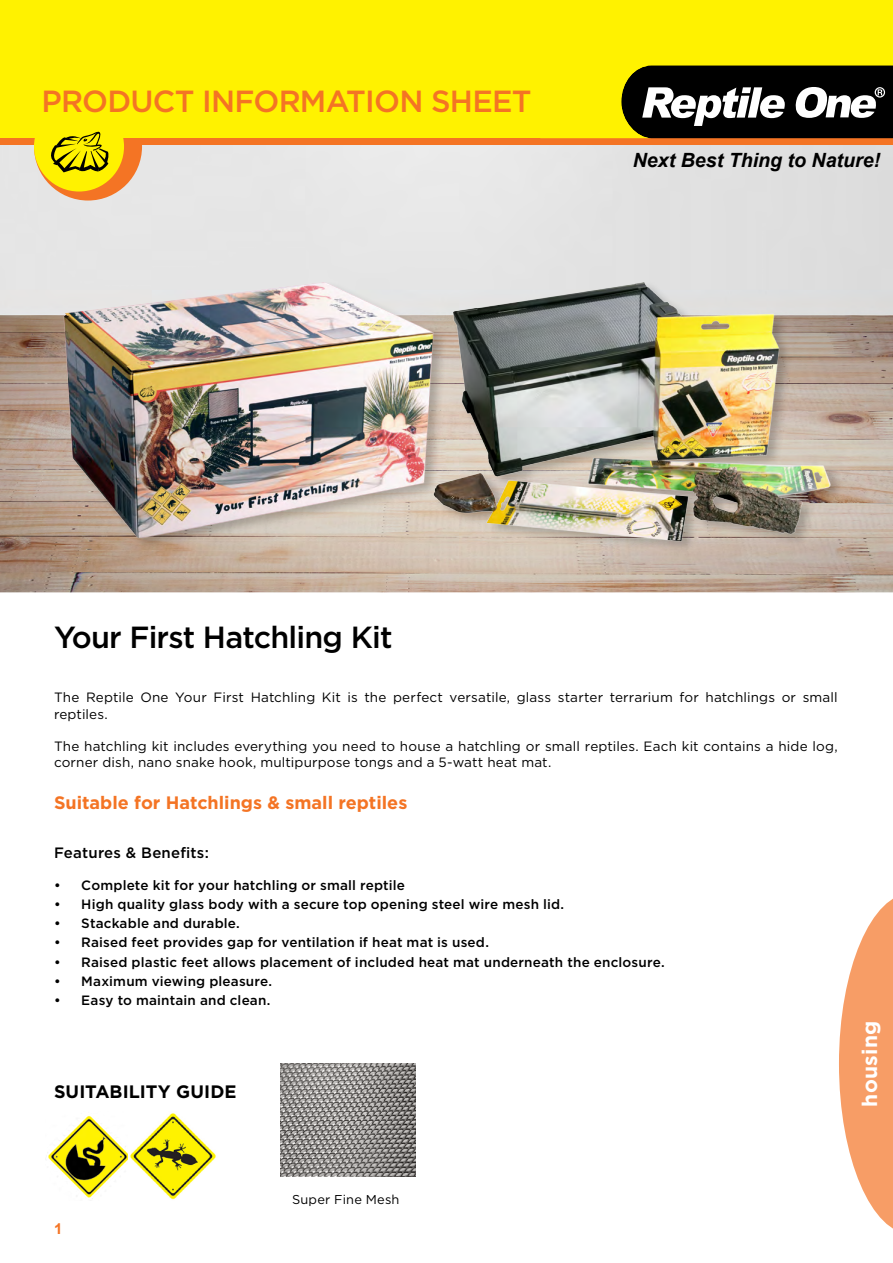
<style>
.page{position:relative;width:893px;height:1263px;background:#fff}
.page>*{position:absolute;margin:0;border:0;box-sizing:border-box;transform-origin:0 0}
.t1{font:500 30.45px "Gotham";letter-spacing:-.025em;color:#f47424}
.t2{font:500 30.45px "Gotham";letter-spacing:-.025em;color:#000}
.t3{font:700 21px "Gotham";letter-spacing:.015em;color:#fff}
.t4{font:italic 700 19.65px "Arial";color:#000}
.t5{font:700 18px "Gotham";color:#f47424}
.t6{font:700 18px "Gotham";letter-spacing:.005em;color:#000}
.t7{font:500 15px "Gotham";letter-spacing:.015em;color:#000}
.t8{font:700 15px "Arial";color:#f47424}
.t9{font:500 13.5px "Gotham";letter-spacing:.01em;color:#000}
.t10{font:13.5px/16.2px "Gotham";letter-spacing:.01em;color:#000}
.t11{font:12.9px "Gotham";letter-spacing:.015em;color:#000}
</style>
<div class="page">
<img style="left:0;top:138px;width:893px;height:454px">
<div style="left:63px;top:280px;width:782px;height:274px;background:#000;opacity:.22"></div>
<img style="left:57px;top:274px;width:778px;height:277px">
<div style="left:34px;top:92px;width:108px;height:109px;background:#f47424;border-radius:50%"></div>
<div style="left:0;top:0;width:893px;height:138px;background:#fff200"></div>
<div style="left:1px;top:138px;width:892px;height:7px;background:#f47424"></div>
<div style="left:34px;top:101px;width:90px;height:91px;background:#fff200;border-radius:50%"></div>
<svg style="left:51px;top:131px;width:58px;height:42px"></svg>
<svg style="left:621px;top:66px;width:272px;height:72px;background:#3d3c35"></svg>
<img style="left:47px;top:1115px;width:81px;height:84px">
<img style="left:281px;top:1063px;width:134px;height:113px">
<svg style="left:839px;top:898px;width:54px;height:331px"></svg>
<img style="left:130px;top:1113px;width:86px;height:87px">
<h1 class="t1" style="left:41px;top:81px;width:492px">PRODUCT INFORMATION SHEET</h1>
<h3 class="t4" style="left:633px;top:147px;width:249px">Next Best Thing to Nature!</h3>
<h1 class="t2" style="left:54px;top:617px;width:340px">Your First Hatchling Kit</h1>
<p class="t10" style="left:54px;top:689px;width:785px">The Reptile One Your First Hatchling Kit is the perfect versatile, glass starter terrarium for hatchlings or small reptiles.</p>
<p class="t10" style="left:54px;top:738px;width:785px">The hatchling kit includes everything you need to house a hatchling or small reptiles. Each kit contains a hide log, corner dish, nano snake hook, multipurpose tongs and a 5-watt heat mat.</p>
<h3 class="t5" style="left:54px;top:791px;width:355px">Suitable for Hatchlings &amp; small reptiles</h3>
<p class="t7" style="left:54px;top:843px;width:156px">Features &amp; Benefits:</p>
<p class="t9" style="left:54px;top:876px;width:353px">• Complete kit for your hatchling or small reptile</p>
<p class="t9" style="left:54px;top:895px;width:512px">• High quality glass body with a secure top opening steel wire mesh lid.</p>
<p class="t9" style="left:54px;top:914px;width:187px">• Stackable and durable.</p>
<p class="t9" style="left:54px;top:934px;width:436px">• Raised feet provides gap for ventilation if heat mat is used.</p>
<p class="t9" style="left:54px;top:953px;width:612px">• Raised plastic feet allows placement of included heat mat underneath the enclosure.</p>
<p class="t9" style="left:54px;top:972px;width:220px">• Maximum viewing pleasure.</p>
<p class="t9" style="left:54px;top:991px;width:218px">• Easy to maintain and clean.</p>
<h3 class="t6" style="left:54px;top:1080px;width:184px">SUITABILITY GUIDE</h3>
<h2 class="t3" style="left:856px;top:1107px;width:88px;rotate:-90deg">housing</h2>
<p class="t8" style="left:54px;top:1218px;width:10px">1</p>
<p class="t11" style="left:292px;top:1191px;width:109px">Super Fine Mesh</p>
</div>
